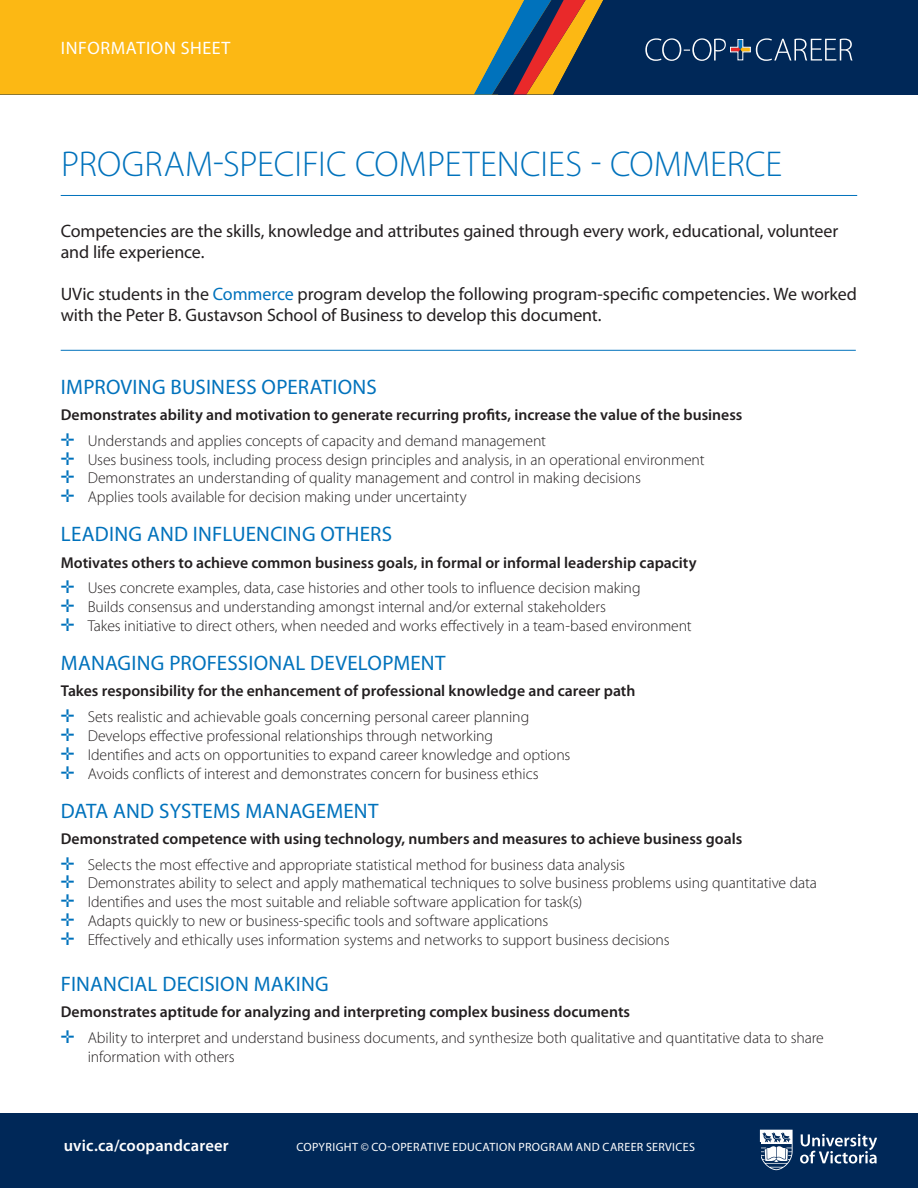
<style>
.page{position:relative;width:918px;height:1188px;background:#fff}
.page>*{position:absolute;margin:0;border:0;box-sizing:border-box;transform-origin:0 0}
.t1{font:300 36px "Myriad Pro";letter-spacing:.005em;color:#0072bc}
.t2{font:21px "Myriad Pro";letter-spacing:.01em;color:#0072bc}
.t3{font:18px/21px "Myriad Pro";letter-spacing:-.005em;color:#231f20}
.t4{font:18px "Myriad Pro";letter-spacing:.035em;color:#fff}
.t5{font:600 16.5px "Myriad Pro";letter-spacing:.01em;color:#fff}
.t6{font:300 15.75px/18.9px "Myriad Pro";letter-spacing:-.005em;color:#231f20}
.t7{font:600 15.75px/25.7px "Myriad Pro";color:#231f20}
.t8{font:12px "Myriad Pro";letter-spacing:.03em;color:#fff}
.s1{color:#0072bc}
.s2{font-weight:300}
.s3{font-weight:600}
</style>
<div class="page">
<div style="left:0;top:0;width:918px;height:95px;background:#002858"></div>
<div style="left:0;top:0;width:553px;height:95px;background:#fcb814"></div>
<svg style="left:645px;top:38px;width:208px;height:23px"></svg>
<svg style="left:474px;top:0;width:129px;height:94px"></svg>
<div style="left:0;top:1114px;width:918px;height:74px;background:#002858"></div>
<svg style="left:760px;top:1130px;width:33px;height:40px"></svg>
<svg style="left:800px;top:1134px;width:77px;height:30px"></svg>
<hr style="left:61px;top:195px;width:796px;height:1px;background:#0072bc">
<hr style="left:61px;top:350px;width:795px;height:1px;background:#0072bc">
<p class="t4" style="left:61px;top:37px;width:171px">INFORMATION SHEET</p>
<h1 class="t1" style="left:61px;top:142px;width:723px">PROGRAM-SPECIFIC COMPETENCIES - COMMERCE</h1>
<p class="t3" style="left:61px;top:220px;width:779px">Competencies are the skills, knowledge and attributes gained through every work, educational, volunteer and life experience.</p>
<p class="t3" style="left:61px;top:283px;width:798px">UVic students in the <span class="s1">Commerce</span> program develop the following program-specific competencies. We worked with the Peter B. Gustavson School of Business to develop this document.</p>
<h2 class="t2" style="left:61px;top:374px;width:317px">IMPROVING BUSINESS OPERATIONS</h2>
<p class="t7" style="left:61px;top:401px;width:683px">Demonstrates ability and motivation to generate recurring profits, increase the value of the business <span class="s1">✛</span> <span class="s2">Understands and applies concepts of capacity and demand management</span></p>
<p class="t6" style="left:61px;top:450px;width:645px"><span class="s1">✛</span> Uses business tools, including process design principles and analysis, in an operational environment <span class="s1">✛</span> Demonstrates an understanding of quality management and control in making decisions<br><span class="s1">✛</span> Applies tools available for decision making under uncertainty</p>
<h2 class="t2" style="left:61px;top:521px;width:333px">LEADING AND INFLUENCING OTHERS</h2>
<p class="t7" style="left:61px;top:549px;width:637px">Motivates others to achieve common business goals, in formal or informal leadership capacity <span class="s1">✛</span> <span class="s2">Uses concrete examples, data, case histories and other tools to influence decision making</span></p>
<p class="t6" style="left:61px;top:597px;width:633px"><span class="s1">✛</span> Builds consensus and understanding amongst internal and/or external stakeholders<br><span class="s1">✛</span> Takes initiative to direct others, when needed and works effectively in a team-based environment</p>
<h2 class="t2" style="left:61px;top:650px;width:386px">MANAGING PROFESSIONAL DEVELOPMENT</h2>
<p class="t7" style="left:61px;top:678px;width:576px">Takes responsibility for the enhancement of professional knowledge and career path <span class="s1">✛</span> <span class="s2">Sets realistic and achievable goals concerning personal career planning</span></p>
<p class="t6" style="left:61px;top:726px;width:511px"><span class="s1">✛</span> Develops effective professional relationships through networking<br><span class="s1">✛</span> Identifies and acts on opportunities to expand career knowledge and options <span class="s1">✛</span> Avoids conflicts of interest and demonstrates concern for business ethics</p>
<h2 class="t2" style="left:61px;top:798px;width:319px">DATA AND SYSTEMS MANAGEMENT</h2>
<p class="t7" style="left:61px;top:825px;width:683px">Demonstrated competence with using technology, numbers and measures to achieve business goals <span class="s1">✛</span> <span class="s2">Selects the most effective and appropriate statistical method for business data analysis</span></p>
<p class="t6" style="left:61px;top:874px;width:758px"><span class="s1">✛</span> Demonstrates ability to select and apply mathematical techniques to solve business problems using quantitative data <span class="s1">✛</span> Identifies and uses the most suitable and reliable software application for task(s)<br><span class="s1">✛</span> Adapts quickly to new or business-specific tools and software applications<br><span class="s1">✛</span> Effectively and ethically uses information systems and networks to support business decisions</p>
<h2 class="t2" style="left:61px;top:971px;width:269px">FINANCIAL DECISION MAKING</h2>
<p class="t6" style="left:61px;top:999px;width:765px;line-height:25.7px"><span class="s3">Demonstrates aptitude for analyzing and interpreting complex business documents<br></span><span class="s1">✛</span> Ability to interpret and understand business documents, and synthesize both qualitative and quantitative data to share</p>
<p class="t6" style="left:88px;top:1047px;width:148px">information with others</p>
<p class="t5" style="left:64px;top:1135px;width:166px">uvic.ca/coopandcareer</p>
<p class="t8" style="left:296px;top:1140px;width:400px">COPYRIGHT © CO-OPERATIVE EDUCATION PROGRAM AND CAREER SERVICES</p>
</div>
